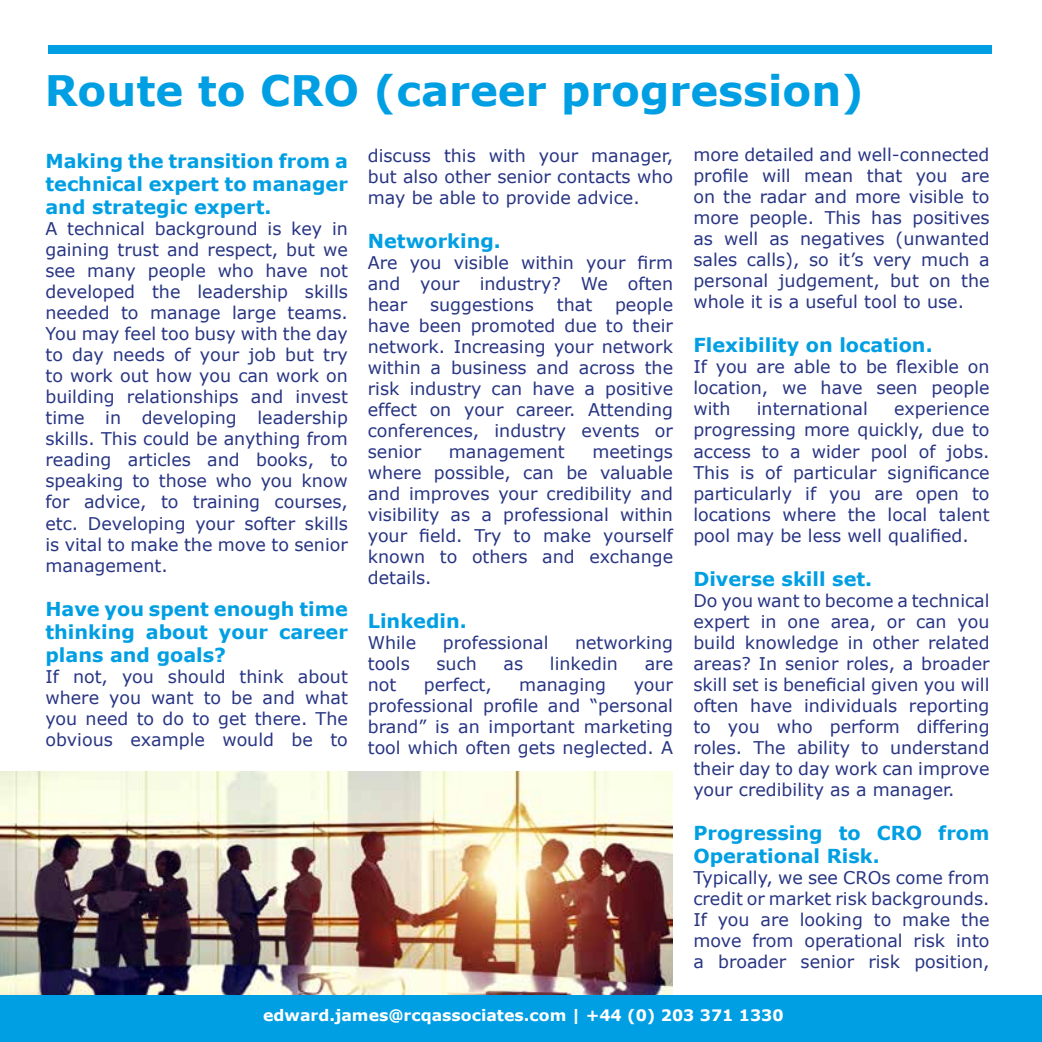
<style>
.page{position:relative;width:1042px;height:1042px;background:#fff}
.page>*{position:absolute;margin:0;border:0;box-sizing:border-box;transform-origin:0 0}
.t1{font:700 42px "Verdana";color:#009fe3}
.t2{font:700 19.25px/23.1px "Verdana";color:#009fe3;text-align:justify}
.t3{font:17.5px/21px "Verdana";color:#283583;text-align:justify}
.t4{font:700 15.75px "Verdana";color:#fff}
</style>
<div class="page">
<img style="left:0;top:772px;width:673px;height:223px">
<div style="left:48px;top:45px;width:943px;height:8px;background:#009fe3"></div>
<div style="left:0;top:995px;width:1042px;height:47px;background:#009fe3"></div>
<h1 class="t1" style="left:45px;top:61px;width:821px">Route to CRO (career progression)</h1>
<p class="t3" style="left:693px;top:144px;width:298px">more detailed and well-connected profile will mean that you are on the radar and more visible to more people. This has positives as well as negatives (unwanted sales calls), so it’s very much a personal judgement, but on the whole it is a useful tool to use.</p>
<p class="t2" style="left:693px;top:333px;width:241px">Flexibility on location.</p>
<p class="t3" style="left:693px;top:356px;width:298px">If you are able to be flexible on location, we have seen people with</p>
<p class="t3" style="left:368px;top:145px;width:307px">discuss this with your manager, but also other senior contacts who may be able to provide advice.</p>
<p class="t2" style="left:368px;top:229px;width:135px">Networking.</p>
<p class="t3" style="left:368px;top:252px;width:307px">Are you visible within your firm and your industry? We often hear</p>
<p class="t2" style="left:45px;top:149px;width:304px">Making the transition from a technical expert to manager and strategic expert.</p>
<p class="t3" style="left:45px;top:218px;width:304px">A technical background is key in gaining trust and respect, but we see many people who have not developed the leadership skills needed to manage large teams.<br>You may feel too busy with the day to day needs of your job but try to work out how you can work on building relationships and invest time in developing leadership skills. This could be anything from reading articles and books, to speaking to those who you know for advice, to training courses, etc. Developing your softer skills is vital to make the move to senior management.</p>
<p class="t2" style="left:45px;top:597px;width:304px">Have you spent enough time thinking about your career plans and goals?</p>
<p class="t3" style="left:45px;top:666px;width:304px">If not, you should think about where you want to be and what you need to do to get there. The obvious example would be to</p>
<p class="t3" style="left:368px;top:294px;width:307px;text-indent:247px">people have been promoted due to their network. Increasing your network within a business and across the risk industry can have a positive effect on your career. Attending conferences, industry events or senior</p>
<p class="t3" style="left:430px;top:294px;width:106px">suggestions</p>
<p class="t3" style="left:557px;top:294px;width:37px">that</p>
<p class="t3" style="left:757px;top:398px;width:112px">international</p>
<p class="t3" style="left:693px;top:398px;width:298px;text-indent:201px">experience progressing more quickly, due to access to a wider pool of jobs.<br>This is of particular significance particularly if you are open to locations where the local talent pool may be less well qualified.</p>
<p class="t2" style="left:693px;top:567px;width:180px">Diverse skill set.</p>
<p class="t3" style="left:693px;top:589px;width:298px">Do you want to become a technical expert in one area, or can you build knowledge in other related areas? In senior roles, a broader skill set is beneficial given you will often have individuals reporting to you who perform differing roles. The ability to understand their day to day work can improve your credibility as a manager.</p>
<p class="t2" style="left:693px;top:821px;width:298px">Progressing to CRO from<br>Operational Risk.</p>
<p class="t3" style="left:693px;top:867px;width:298px">Typically, we see CROs come from credit or market risk backgrounds.<br>If you are looking to make the move from operational risk into a broader senior risk position,</p>
<p class="t4" style="left:263px;top:1004px;width:522px">edward.james@rcqassociates.com | +44 (0) 203 371 1330</p>
<p class="t3" style="left:368px;top:441px;width:307px;text-indent:225px">meetings where possible, can be valuable and improves your credibility and visibility as a professional within your field. Try to make yourself known to others and exchange details.</p>
<p class="t2" style="left:368px;top:609px;width:100px">Linkedin.</p>
<p class="t3" style="left:368px;top:632px;width:50px">While</p>
<p class="t3" style="left:443px;top:632px;width:107px">professional</p>
<p class="t3" style="left:575px;top:632px;width:99px">networking</p>
<p class="t3" style="left:368px;top:653px;width:44px">tools</p>
<p class="t3" style="left:436px;top:653px;width:42px">such</p>
<p class="t3" style="left:503px;top:653px;width:21px">as</p>
<p class="t3" style="left:550px;top:653px;width:70px">linkedin</p>
<p class="t3" style="left:645px;top:653px;width:30px">are</p>
<p class="t3" style="left:368px;top:674px;width:30px">not</p>
<p class="t3" style="left:424px;top:674px;width:69px">perfect,</p>
<p class="t3" style="left:519px;top:674px;width:88px">managing</p>
<p class="t3" style="left:449px;top:441px;width:117px">management</p>
<p class="t3" style="left:368px;top:674px;width:307px;text-indent:266px">your professional profile and “personal brand” is an important marketing tool which often gets neglected. A</p>
</div>
